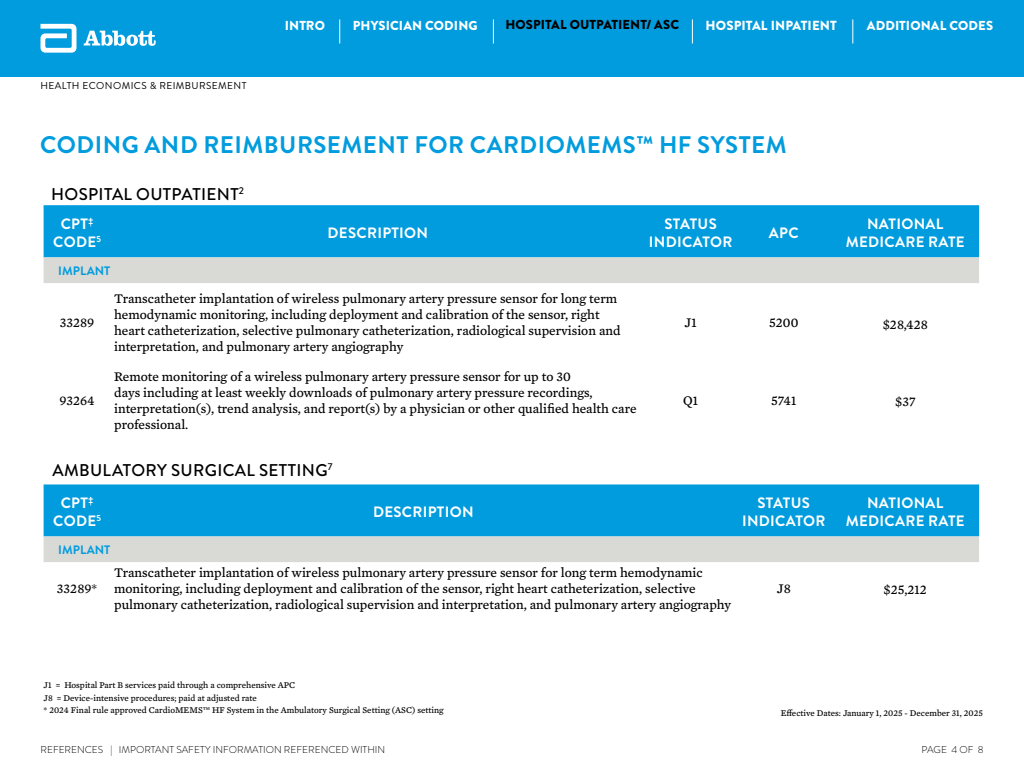
<style>
.page{position:relative;width:1024px;height:768px;background:#fff}
.page>*{position:absolute;margin:0;border:0;box-sizing:border-box;transform-origin:0 0}
.t1{font:700 24px "Brandon Grotesque";letter-spacing:.02em;color:#009cde}
.t2{font:500 17px "Brandon Grotesque";letter-spacing:.02em;color:#000}
.t3{font:700 15px/18px "Brandon Grotesque";letter-spacing:.02em;color:#fff;text-align:center}
.t4{font:13.5px/16px "Mercury Text G4";color:#000}
.t5{font:900 13.15px "Brandon Grotesque";letter-spacing:.005em;color:#fff}
.t6{font:900 13px "Brandon Grotesque";letter-spacing:.01em;color:#fff}
.t7{font:900 13px "Brandon Grotesque";letter-spacing:.005em;color:#000}
.t8{font:700 12.25px "Brandon Grotesque";color:#009cde}
.t9{font:300 10px "Brandon Grotesque";color:#000}
.t10{font:10px "Brandon Grotesque";letter-spacing:.04em;color:#000}
.t11{font:9px/12.2px "Mercury Text G4";color:#000}
</style>
<div class="page">
<div style="left:0;top:0;width:1024px;height:76px;background:#009cde"></div>
<svg style="left:41px;top:24px;width:36px;height:29px"></svg>
<svg style="left:84px;top:31px;width:72px;height:15px"></svg>
<svg style="left:852px;top:19px;width:1px;height:24px"></svg>
<svg style="left:692px;top:19px;width:1px;height:24px"></svg>
<svg style="left:493px;top:19px;width:1px;height:24px"></svg>
<svg style="left:339px;top:19px;width:1px;height:24px"></svg>
<div style="left:44px;top:205px;width:935px;height:52px;background:#009cde"></div>
<div style="left:44px;top:257px;width:935px;height:26px;background:#d9d9d6"></div>
<svg style="left:44px;top:484px;width:935px;height:78px;background:#49b0db"></svg>
<p class="t10" style="left:40px;top:79px;width:208px">HEALTH ECONOMICS &amp; REIMBURSEMENT</p>
<p class="t6" style="left:285px;top:16px;width:42px">INTRO</p>
<p class="t6" style="left:353px;top:16px;width:126px">PHYSICIAN CODING</p>
<p class="t7" style="left:505px;top:15px;width:175px">HOSPITAL OUTPATIENT/ ASC</p>
<p class="t5" style="left:706px;top:16px;width:133px">HOSPITAL INPATIENT</p>
<h1 class="t1" style="left:40px;top:128px;width:748px">CODING AND REIMBURSEMENT FOR CARDIOMEMS™ HF SYSTEM</h1>
<p class="t6" style="left:867px;top:16px;width:128px">ADDITIONAL CODES</p>
<p class="t2" style="left:51px;top:182px;width:194px">HOSPITAL OUTPATIENT<sup>2</sup></p>
<p class="t3" style="left:53px;top:215px;width:49px">CPT<sup>‡<br></sup>CODE<sup>5</sup></p>
<p class="t3" style="left:328px;top:224px;width:102px">DESCRIPTION</p>
<p class="t3" style="left:649px;top:215px;width:85px">STATUS<br>INDICATOR</p>
<p class="t3" style="left:769px;top:224px;width:31px">APC</p>
<p class="t3" style="left:846px;top:215px;width:121px">NATIONAL<br>MEDICARE RATE</p>
<p class="t8" style="left:58px;top:262px;width:54px">IMPLANT</p>
<p class="t4" style="left:60px;top:314px;width:36px">33289</p>
<p class="t4" style="left:59px;top:391px;width:37px">93264</p>
<p class="t4" style="left:114px;top:290px;width:508px">Transcatheter implantation of wireless pulmonary artery pressure sensor for long term hemodynamic monitoring, including deployment and calibration of the sensor, right heart catheterization, selective pulmonary catheterization, radiological supervision and interpretation, and pulmonary artery angiography</p>
<p class="t4" style="left:114px;top:367px;width:524px">Remote monitoring of a wireless pulmonary artery pressure sensor for up to 30<br>days including at least weekly downloads of pulmonary artery pressure recordings, interpretation(s), trend analysis, and report(s) by a physician or other qualified health care professional.</p>
<p class="t4" style="left:684px;top:314px;width:14px">J1</p>
<p class="t4" style="left:769px;top:314px;width:31px">5200</p>
<p class="t4" style="left:883px;top:316px;width:47px">$28,428</p>
<p class="t4" style="left:683px;top:391px;width:16px">Q1</p>
<p class="t4" style="left:771px;top:391px;width:27px">5741</p>
<p class="t4" style="left:895px;top:393px;width:22px">$37</p>
<p class="t2" style="left:52px;top:458px;width:282px">AMBULATORY SURGICAL SETTING<sup>7</sup></p>
<p class="t3" style="left:53px;top:494px;width:49px">CPT<sup>‡<br></sup>CODE<sup>5</sup></p>
<p class="t3" style="left:373px;top:503px;width:102px">DESCRIPTION</p>
<p class="t3" style="left:742px;top:494px;width:85px">STATUS<br>INDICATOR</p>
<p class="t3" style="left:846px;top:494px;width:121px">NATIONAL<br>MEDICARE RATE</p>
<p class="t8" style="left:58px;top:541px;width:54px">IMPLANT</p>
<p class="t4" style="left:57px;top:579px;width:42px">33289*</p>
<p class="t4" style="left:114px;top:563px;width:619px">Transcatheter implantation of wireless pulmonary artery pressure sensor for long term hemodynamic monitoring, including deployment and calibration of the sensor, right heart catheterization, selective pulmonary catheterization, radiological supervision and interpretation, and pulmonary artery angiography</p>
<p class="t4" style="left:777px;top:579px;width:16px">J8</p>
<p class="t4" style="left:884px;top:581px;width:45px">$25,212</p>
<p class="t11" style="left:44px;top:679px;width:402px">J1 = Hospital Part B services paid through a comprehensive APC<br>J8 = Device-intensive procedures; paid at adjusted rate<br>* 2024 Final rule approved CardioMEMS™ HF System in the Ambulatory Surgical Setting (ASC) setting</p>
<p class="t11" style="left:781px;top:707px;width:204px">Effective Dates: January 1, 2025 - December 31, 2025</p>
<p class="t9" style="left:41px;top:743px;width:64px">REFERENCES</p>
<p class="t9" style="left:111px;top:743px;width:276px">| IMPORTANT SAFETY INFORMATION REFERENCED WITHIN</p>
<p class="t9" style="left:921px;top:743px;width:64px">PAGE 4 OF 8</p>
</div>
